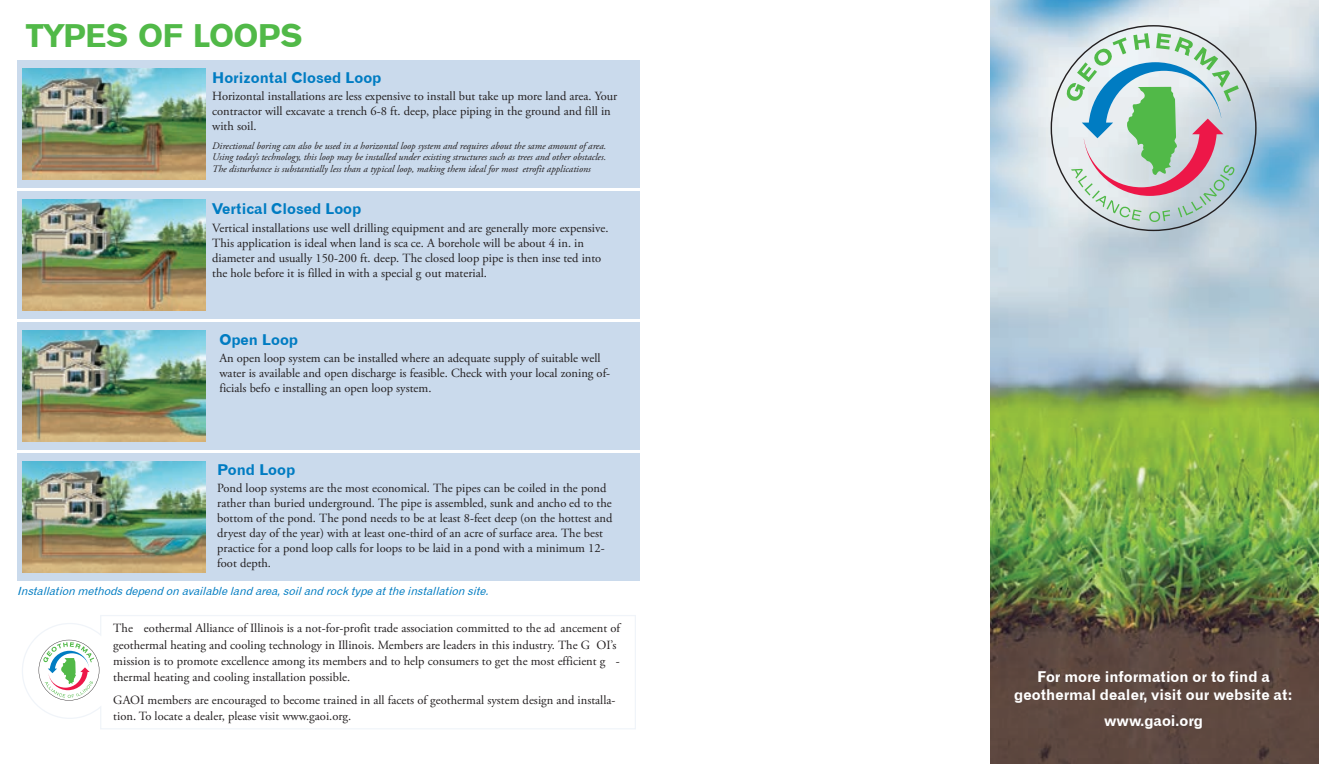
<style>
.page{position:relative;width:1319px;height:764px;background:#fff}
.page>*{position:absolute;margin:0;border:0;box-sizing:border-box;transform-origin:0 0}
.t1{font:32.5px "Gothic 725 BT Black A";color:#51b948}
.t2{font:15px/18px "Gothic 720 BT Bold B";color:#fff;text-align:center}
.t3{font:15px "Gothic 720 BT Bold B";color:#007cc2}
.t4{font:12.5px/15px "Adobe Garamond Pro";color:#231f20}
.t5{font:italic 11.25px "Gothic 720 BT Roman B";color:#007cc2}
.t6{font:italic 10px/11.2px "Adobe Garamond Pro";color:#231f20;text-align:justify}
</style>
<div class="page">
<img style="left:990px;top:0;width:329px;height:764px">
<svg style="left:1051px;top:25px;width:205px;height:206px;background:#bccbc9"></svg>
<div style="left:17px;top:60px;width:623px;height:128px;background:#cadaec"></div>
<div style="left:17px;top:191px;width:623px;height:128px;background:#cadaec"></div>
<div style="left:17px;top:322px;width:623px;height:128px;background:#cadaec"></div>
<div style="left:17px;top:453px;width:623px;height:128px;background:#cadaec"></div>
<img style="left:23px;top:68px;width:183px;height:111px">
<img style="left:23px;top:199px;width:183px;height:111px">
<img style="left:23px;top:330px;width:183px;height:111px">
<img style="left:23px;top:462px;width:183px;height:110px">
<svg style="left:22px;top:615px;width:614px;height:114px"></svg>
<h1 class="t1" style="left:26px;top:16px;width:278px">TYPES OF LOOPS</h1>
<p class="t3" style="left:212px;top:68px;width:171px">Horizontal Closed Loop</p>
<p class="t4" style="left:212px;top:89px;width:407px">Horizontal installations are less expensive to install but take up more land area. Your contractor will excavate a trench 6-8 ft. deep, place piping in the ground and fill in with soil.</p>
<p class="t6" style="left:212px;top:141px;width:396px">Directional boring can also be used in a horizontal loop system and requires about the same amount of area.<br>Using today’s technology, this loop may be installed under existing structures such as trees and other obstacles.<br>The disturbance is substantially less than a typical loop, making them ideal for most etrofit applications</p>
<p class="t3" style="left:212px;top:200px;width:151px">Vertical Closed Loop</p>
<p class="t4" style="left:212px;top:221px;width:398px">Vertical installations use well drilling equipment and are generally more expensive.<br>This application is ideal when land is sca ce. A borehole will be about 4 in. in diameter and usually 150-200 ft. deep. The closed loop pipe is then inse ted into the hole before it is filled in with a special g out material.</p>
<p class="t3" style="left:219px;top:330px;width:80px">Open Loop</p>
<p class="t4" style="left:219px;top:351px;width:392px">An open loop system can be installed where an adequate supply of suitable well water is available and open discharge is feasible. Check with your local zoning of&shy;ficials befo e installing an open loop system.</p>
<p class="t3" style="left:217px;top:460px;width:79px">Pond Loop</p>
<p class="t4" style="left:217px;top:481px;width:397px">Pond loop systems are the most economical. The pipes can be coiled in the pond rather than buried underground. The pipe is assembled, sunk and ancho ed to the bottom of the pond. The pond needs to be at least 8-feet deep (on the hottest and dryest day of the year) with at least one-third of an acre of surface area. The best practice for a pond loop calls for loops to be laid in a pond with a minimum 12- foot depth.</p>
<p class="t5" style="left:17px;top:584px;width:476px">Installationmethodsdependonavailablelandarea,soilandrocktypeattheinstallationsite.</p>
<p class="t4" style="left:113px;top:621px;width:508px;line-height:16.2px">The eothermal Alliance of Illinois is a not-for-profit trade association committed to the ad ancement of geothermal heating and cooling technology in Illinois. Members are leaders in this industry. The G OI’s mission is to promote excellence among its members and to help consumers to get the most efficient g - thermal heating and cooling installation possible.</p>
<p class="t4" style="left:113px;top:692px;width:504px;line-height:16.2px">GAOI members are encouraged to become trained in all facets of geothermal system design and installa&shy;tion. To locate a dealer, please visit www.gaoi.org.</p>
<p class="t2" style="left:1014px;top:667px;width:280px">For more information or to find a geothermal dealer, visit our website at:</p>
<p class="t2" style="left:1104px;top:711px;width:100px">www.gaoi.org</p>
</div>
